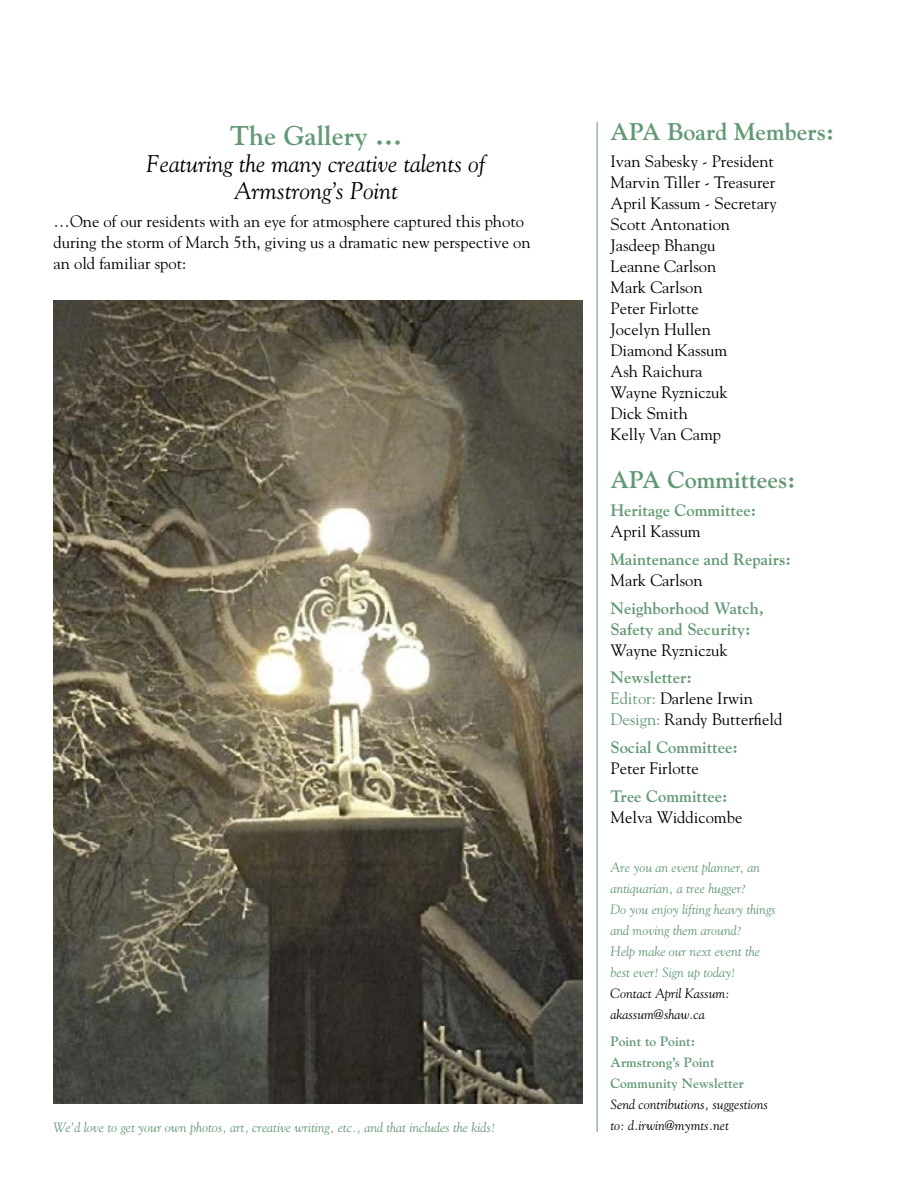
<style>
.page{position:relative;width:918px;height:1188px;background:#fff}
.page>*{position:absolute;margin:0;border:0;box-sizing:border-box;transform-origin:0 0}
.t1{font:700 27px "Goudy";color:#629975}
.t2{font:italic 24px/27px "Goudy";color:#000;text-align:center}
.t3{font:700 24px "Goudy";color:#629975}
.t4{font:16.5px/21px "Goudy";color:#000}
.t5{font:700 16.5px/21px "Goudy";color:#629975}
.t6{font:italic 13.5px/21px "Goudy";color:#629975}
.t7{font:italic 13.5px/21px "Goudy";color:#000}
.t8{font:700 13.5px/21px "Goudy";color:#629975}
.s1{font-weight:700;color:#629975}
.s2{color:#629975}
</style>
<div class="page">
<img style="left:54px;top:300px;width:529px;height:804px">
<hr style="left:597px;top:122px;width:1px;height:1010px;background:#629975">
<h1 class="t1" style="left:230px;top:119px;width:174px">The Gallery …</h1>
<h2 class="t2" style="left:146px;top:150px;width:341px">Featuring the many creative talents of<br>Armstrong’s Point</h2>
<p class="t4" style="left:54px;top:210px;width:479px">…One of our residents with an eye for atmosphere captured this photo during the storm of March 5th, giving us a dramatic new perspective on an old familiar spot:</p>
<p class="t6" style="left:54px;top:1116px;width:443px">We’d love to get your own photos, art, creative writing, etc., and that includes the kids!</p>
<h2 class="t3" style="left:610px;top:117px;width:225px">APA Board Members:</h2>
<p class="t4" style="left:610px;top:151px;width:168px">Ivan Sabesky - President<br>Marvin Tiller - Treasurer<br>April Kassum - Secretary<br>Scott Antonation<br>Jasdeep Bhangu<br>Leanne Carlson<br>Mark Carlson<br>Peter Firlotte<br>Jocelyn Hullen<br>Diamond Kassum<br>Ash Raichura<br>Wayne Ryzniczuk<br>Dick Smith<br>Kelly Van Camp</p>
<h2 class="t3" style="left:610px;top:466px;width:186px">APA Committees:</h2>
<p class="t5" style="left:610px;top:500px;width:147px">Heritage Committee:</p>
<p class="t4" style="left:610px;top:521px;width:92px">April Kassum</p>
<p class="t5" style="left:610px;top:549px;width:182px">Maintenance and Repairs:</p>
<p class="t4" style="left:610px;top:569px;width:94px">Mark Carlson</p>
<p class="t5" style="left:610px;top:597px;width:155px">Neighborhood Watch,<br>Safety and Security:</p>
<p class="t4" style="left:610px;top:639px;width:119px">Wayne Ryzniczuk</p>
<p class="t4" style="left:610px;top:667px;width:173px"><span class="s1">Newsletter:<br></span><span class="s2">Editor:</span> Darlene Irwin<br><span class="s2">Design:</span> Randy Butterfield</p>
<p class="t5" style="left:610px;top:737px;width:129px">Social Committee:</p>
<p class="t4" style="left:610px;top:758px;width:90px">Peter Firlotte</p>
<p class="t5" style="left:610px;top:786px;width:119px">Tree Committee:</p>
<p class="t4" style="left:610px;top:806px;width:133px">Melva Widdicombe</p>
<p class="t6" style="left:610px;top:856px;width:167px">Are you an event planner, an antiquarian, a tree hugger?<br>Do you enjoy lifting heavy things and moving them around?<br>Help make our next event the best ever! Sign up today!</p>
<p class="t7" style="left:610px;top:982px;width:121px">Contact April Kassum: akassum@shaw.ca</p>
<p class="t8" style="left:610px;top:1031px;width:135px">Point to Point:<br>Armstrong’s Point<br>Community Newsletter</p>
<p class="t7" style="left:610px;top:1094px;width:159px">Send contributions, suggestions to: d.irwin@mymts.net</p>
</div>
